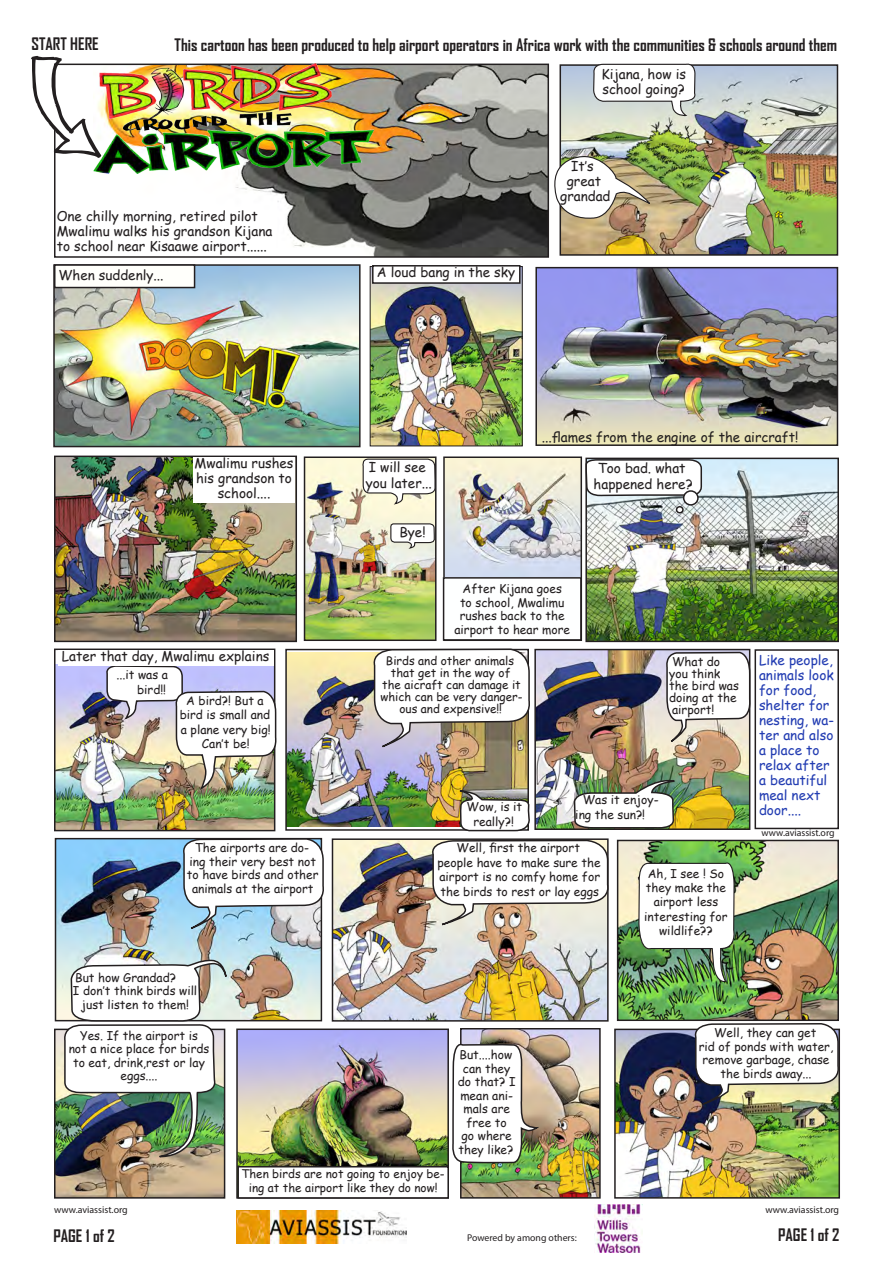
<style>
.page{position:relative;width:893px;height:1263px;background:#fff}
.page>*{position:absolute;margin:0;border:0;box-sizing:border-box;transform-origin:0 0}
.t1{font:700 16.5px "Agency FB";color:#231f20}
.t2{font:13.5px/15px "Comic Sans MS";color:#231f20}
.t3{font:13.5px/15px "Comic Sans MS";color:#223cb2}
.t4{font:12px/13.5px "Comic Sans MS";color:#231f20;text-align:center}
.t5{font:11.7px/12px "Comic Sans MS";color:#231f20;text-align:center}
.t6{font:9.9px "Myriad Pro";color:#231f20}
.t7{font:9.75px "Myriad Pro";color:#231f20}
</style>
<div class="page">
<img style="left:58px;top:841px;width:261px;height:177px">
<div style="left:55px;top:838px;width:267px;height:183px;border:2px solid #231f20"></div>
<img style="left:57px;top:459px;width:237px;height:180px">
<div style="left:54px;top:456px;width:243px;height:186px;border:2px solid #231f20"></div>
<img style="left:588px;top:461px;width:248px;height:178px">
<div style="left:585px;top:458px;width:254px;height:184px;border:2px solid #231f20"></div>
<img style="left:288px;top:653px;width:82px;height:174px">
<div style="left:285px;top:649px;width:244px;height:182px;border:2px solid #231f20"></div>
<img style="left:57px;top:665px;width:215px;height:163px">
<div style="left:54px;top:648px;width:221px;height:183px;border:2px solid #231f20"></div>
<img style="left:372px;top:284px;width:79px;height:160px">
<img style="left:235px;top:67px;width:311px;height:188px">
<div style="left:54px;top:64px;width:495px;height:194px;border:2px solid #231f20"></div>
<img style="left:93px;top:64px;width:292px;height:110px">
<img style="left:563px;top:67px;width:272px;height:186px">
<div style="left:560px;top:64px;width:278px;height:192px;border:2px solid #231f20"></div>
<img style="left:56px;top:267px;width:302px;height:177px">
<div style="left:53px;top:264px;width:308px;height:183px;border:2px solid #231f20"></div>
<img style="left:538px;top:270px;width:297px;height:173px">
<div style="left:535px;top:267px;width:303px;height:179px;border:2px solid #231f20"></div>
<img style="left:335px;top:841px;width:35px;height:177px">
<img style="left:57px;top:1032px;width:165px;height:163px">
<div style="left:54px;top:1029px;width:171px;height:169px;border:2px solid #231f20"></div>
<img style="left:239px;top:1031px;width:131px;height:135px">
<div style="left:236px;top:1028px;width:213px;height:170px;border:2px solid #231f20"></div>
<div style="left:237px;top:1166px;width:212px;height:32px;border:2px solid #231f20"></div>
<img style="left:554px;top:155px;width:100px;height:66px">
<svg style="left:592px;top:63px;width:106px;height:55px"></svg>
<div style="left:55px;top:265px;width:140px;height:23px;background:#fffffb"></div>
<div style="left:54px;top:264px;width:141px;height:24px;border:2px solid #231f20"></div>
<div style="left:372px;top:265px;width:148px;height:19px;border:2px solid #231f20"></div>
<img style="left:307px;top:459px;width:126px;height:179px">
<div style="left:304px;top:456px;width:132px;height:185px;border:2px solid #231f20"></div>
<img style="left:361px;top:458px;width:75px;height:106px">
<img style="left:446px;top:459px;width:133px;height:118px">
<div style="left:443px;top:456px;width:139px;height:185px;border:2px solid #231f20"></div>
<div style="left:443px;top:577px;width:139px;height:64px;border:2px solid #231f20"></div>
<div style="left:194px;top:458px;width:100px;height:45px;background:#fff"></div>
<svg style="left:585px;top:458px;width:118px;height:39px"></svg>
<div style="left:684px;top:491px;width:14px;height:14px;background:#fff;border-radius:50%"></div>
<div style="left:683px;top:490px;width:16px;height:16px;border:2px solid #231f20;border-radius:50%"></div>
<div style="left:676px;top:507px;width:7px;height:6px;background:#fff;border-radius:50%"></div>
<div style="left:676px;top:506px;width:8px;height:7px;border:2px solid #231f20;border-radius:50%"></div>
<div style="left:57px;top:210px;width:219px;height:44px;background:#fff"></div>
<img style="left:105px;top:664px;width:172px;height:126px">
<svg style="left:180px;top:838px;width:144px;height:113px"></svg>
<div style="left:58px;top:650px;width:215px;height:15px;background:#fff"></div>
<img style="left:370px;top:648px;width:470px;height:558px">
<img style="left:451px;top:85px;width:87px;height:1121px">
<img style="left:62px;top:958px;width:165px;height:201px">
<svg style="left:31px;top:56px;width:70px;height:102px"></svg>
<img style="left:237px;top:1211px;width:169px;height:32px">
<img style="left:594px;top:1204px;width:48px;height:49px">
<p class="t1" style="left:31px;top:34px;width:69px">START HERE</p>
<p class="t1" style="left:175px;top:34px;width:664px">This cartoon has been produced to help airport operators in Africa work with the communities &amp; schools around them</p>
<p class="t2" style="left:601px;top:66px;width:86px">Kijana, how is</p>
<p class="t2" style="left:602px;top:81px;width:84px">school going?</p>
<p class="t2" style="left:571px;top:158px;width:24px">It’s</p>
<p class="t2" style="left:567px;top:173px;width:36px">great</p>
<p class="t2" style="left:560px;top:188px;width:52px">grandad</p>
<p class="t2" style="left:57px;top:208px;width:217px">One chilly morning, retired pilot<br>Mwalimu walks his grandson Kijana to school near Kisaawe airport......</p>
<p class="t2" style="left:58px;top:267px;width:107px">When suddenly...</p>
<p class="t2" style="left:377px;top:264px;width:140px">A loud bang in the sky</p>
<p class="t2" style="left:195px;top:456px;width:100px">Mwalimu rushes his grandson to</p>
<p class="t2" style="left:218px;top:486px;width:54px">school....</p>
<p class="t2" style="left:366px;top:458px;width:68px;line-height:16.2px">I will see you later...</p>
<p class="t2" style="left:399px;top:524px;width:28px">Bye!</p>
<p class="t2" style="left:542px;top:429px;width:258px">...flames from the engine of the aircraft!</p>
<p class="t2" style="left:594px;top:459px;width:101px;line-height:16.2px;text-align:center">Too bad. what happened here?</p>
<p class="t2" style="left:62px;top:648px;width:209px">Later that day, Mwalimu explains</p>
<p class="t4" style="left:116px;top:668px;width:53px">...it was a</p>
<p class="t4" style="left:137px;top:682px;width:30px">bird!!</p>
<p class="t4" style="left:180px;top:693px;width:92px;line-height:14.4px">A bird?! But a bird is small and a plane very big!<br>Can’t be!</p>
<p class="t4" style="left:463px;top:582px;width:101px">After Kijana goes</p>
<p class="t4" style="left:460px;top:595px;width:106px">to school, Mwalimu</p>
<p class="t4" style="left:460px;top:609px;width:106px">rushes back to the</p>
<p class="t4" style="left:454px;top:622px;width:117px">airport to hear more</p>
<p class="t5" style="left:380px;top:655px;width:144px">Birds and other animals that get in the way of<br>the aicraft can damage it which can be very danger&shy;ous and expensive!!</p>
<p class="t4" style="left:669px;top:655px;width:71px;line-height:12px;text-align:left">What do you think the bird was doing at the airport!</p>
<p class="t4" style="left:467px;top:799px;width:57px;line-height:14.4px">Wow, is it really?!</p>
<p class="t4" style="left:575px;top:792px;width:85px;line-height:14.4px;text-align:left;text-indent:7px">Was it enjoy&shy;ing the sun?!</p>
<p class="t4" style="left:187px;top:841px;width:133px">The airports are do&shy;ing their very best not to have birds and other animals at the airport</p>
<p class="t4" style="left:437px;top:840px;width:165px;line-height:14.4px">Well, first the airport<br>people have to make sure the airport is no comfy home for the birds to rest or lay eggs</p>
<p class="t4" style="left:75px;top:970px;width:102px">But how Grandad?</p>
<p class="t4" style="left:73px;top:984px;width:126px">I don’t think birds will just listen to them!</p>
<p class="t4" style="left:644px;top:866px;width:85px;line-height:14.4px">Ah, I see ! So they make the airport less interesting for wildlife??</p>
<p class="t3" style="left:759px;top:652px;width:76px">Like people, animals look for food, shelter for nesting, wa&shy;ter and also a place to relax after a beautiful meal next door....</p>
<p class="t7" style="left:761px;top:826px;width:75px">www.aviassist.org</p>
<p class="t4" style="left:69px;top:1028px;width:142px">Yes. If the airport is<br>not a nice place for birds to eat, drink,rest or lay eggs....</p>
<p class="t5" style="left:242px;top:1167px;width:205px;line-height:13.5px">Then birds are not going to enjoy be&shy;ing at the airport like they do now!</p>
<p class="t4" style="left:458px;top:1048px;width:59px">But....how can they do that? I mean ani&shy;mals are free to<br>go where they like?</p>
<p class="t4" style="left:699px;top:1025px;width:136px">Well, they can get<br>rid of ponds with water, remove garbage, chase the birds away...</p>
<p class="t6" style="left:54px;top:1204px;width:75px">www.aviassist.org</p>
<p class="t6" style="left:765px;top:1204px;width:75px">www.aviassist.org</p>
<p class="t1" style="left:53px;top:1225px;width:63px">PAGE 1 of 2</p>
<p class="t1" style="left:778px;top:1224px;width:63px">PAGE 1 of 2</p>
<p class="t7" style="left:467px;top:1231px;width:111px">Powered by among others:</p>
</div>
